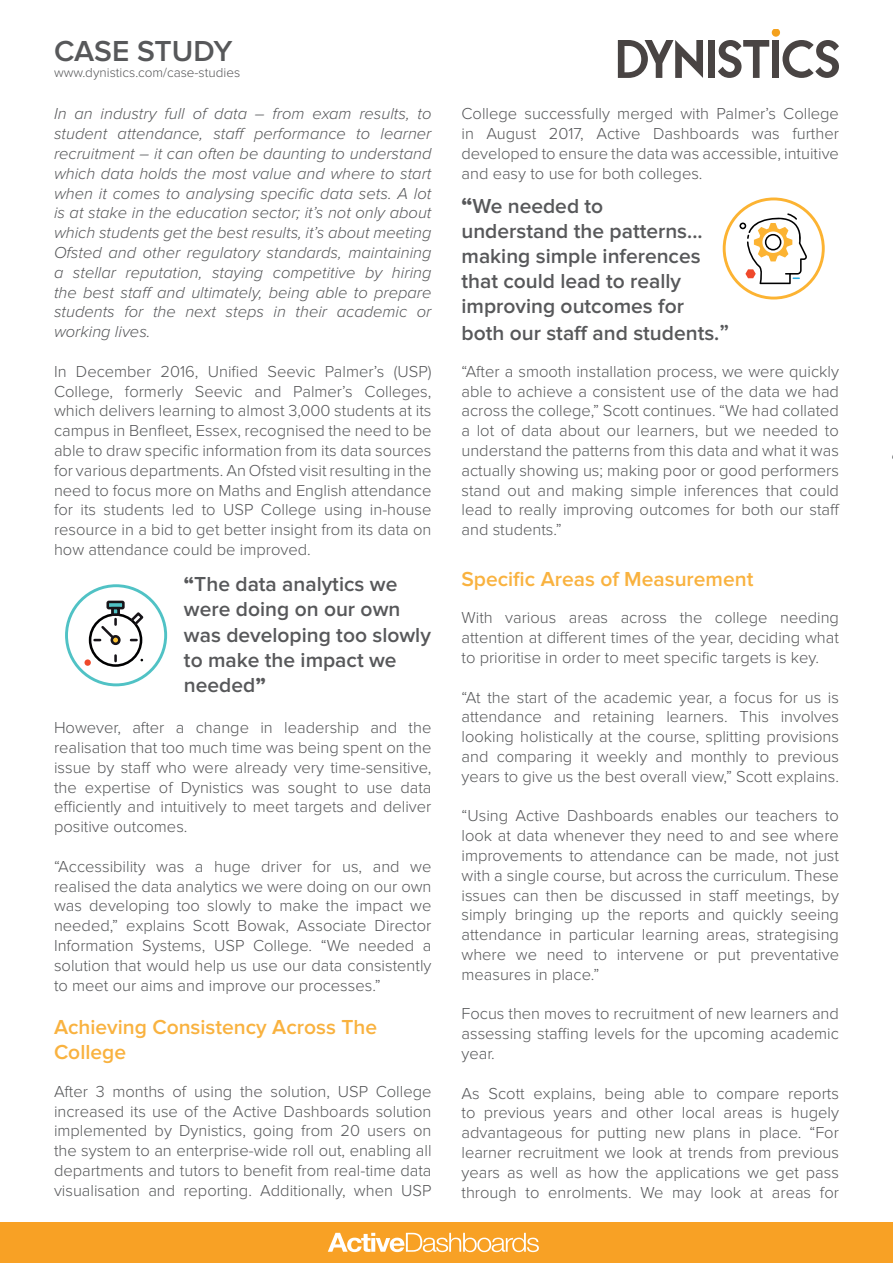
<style>
.page{position:relative;width:893px;height:1263px;background:#fff}
.page>*{position:absolute;margin:0;border:0;box-sizing:border-box;transform-origin:0 0}
.t1{font:600 30px "Proxima Nova";letter-spacing:-.005em;color:#57585a}
.t2{font:600 21px/25.5px "Proxima Nova";color:#57585a}
.t3{font:600 21px/25.2px "Proxima Nova";color:#f9b23f}
.t4{font:300 16.5px/19.8px "Proxima Nova";color:#57585a;text-align:justify}
.t5{font:italic 300 16.5px/19.8px "Proxima Nova";color:#57585a;text-align:justify}
.t6{font:300 13.5px "Proxima Nova";color:#57585a}
.s1{font-family:"Proxima Nova Extrabld";font-weight:400}
.s2{font-family:"Proxima Nova Extrabld";font-weight:400;font-size:22.5px}
.s3{font-size:22.5px}
</style>
<div class="page">
<div style="left:708px;top:40px;width:7px;height:38px;background:#494443"></div>
<svg style="left:618px;top:40px;width:85px;height:38px"></svg>
<svg style="left:718px;top:29px;width:121px;height:49px"></svg>
<svg style="left:65px;top:584px;width:102px;height:102px"></svg>
<div style="left:113px;top:608px;width:6px;height:7px;background:#50c2c5"></div>
<div style="left:111px;top:607px;width:9px;height:9px;border:3px solid #171419"></div>
<svg style="left:723px;top:197px;width:102px;height:102px"></svg>
<div style="left:0;top:1222px;width:893px;height:41px;background:#f8a125"></div>
<svg style="left:328px;top:1233px;width:211px;height:19px"></svg>
<h1 class="t1" style="left:54px;top:34px;width:180px">CASE STUDY</h1>
<p class="t6" style="left:54px;top:65px;width:188px">www.dynistics.com/case-studies</p>
<p class="t5" style="left:54px;top:104px;width:379px">In an industry full of data – from exam results, to student attendance, staff performance to learner recruitment – it can often be daunting to understand which data holds the most value and where to start when it comes to analysing specific data sets. A lot is at stake in the education sector; it’s not only about which students get the best results, it’s about meeting Ofsted and other regulatory standards, maintaining a stellar reputation, staying competitive by hiring the best staff and ultimately, being able to prepare students for the next steps in their academic or working lives.</p>
<p class="t4" style="left:54px;top:362px;width:379px">In December 2016, Unified Seevic Palmer’s (USP)<br>College, formerly Seevic and Palmer’s Colleges, which delivers learning to almost 3,000 students at its campus in Benfleet, Essex, recognised the need to be able to draw specific information from its data sources for various departments. An Ofsted visit resulting in the need to focus more on Maths and English attendance for its students led to USP College using in-house resource in a bid to get better insight from its data on how attendance could be improved.</p>
<p class="t2" style="left:184px;top:572px;width:248px"><span class="s1">“</span>The data analytics we were doing on our own was developing too slowly to make the impact we needed<span class="s1">”</span></p>
<p class="t4" style="left:54px;top:718px;width:379px">However, after a change in leadership and the realisation that too much time was being spent on the issue by staff who were already very time-sensitive, the expertise of Dynistics was sought to use data efficiently and intuitively to meet targets and deliver positive outcomes.</p>
<p class="t4" style="left:54px;top:857px;width:379px">“Accessibility was a huge driver for us, and we realised the data analytics we were doing on our own was developing too slowly to make the impact we needed,” explains Scott Bowak, Associate Director Information Systems, USP College. “We needed a solution that would help us use our data consistently to meet our aims and improve our processes.”</p>
<p class="t3" style="left:54px;top:1015px;width:325px">Achieving Consistency Across The<br>College</p>
<p class="t4" style="left:54px;top:1082px;width:379px">After 3 months of using the solution, USP College increased its use of the Active Dashboards solution implemented by Dynistics, going from 20 users on the system to an enterprise-wide roll out, enabling all departments and tutors to benefit from real-time data visualisation and reporting. Additionally, when USP</p>
<p class="t4" style="left:461px;top:104px;width:379px">College successfully merged with Palmer’s College in August 2017, Active Dashboards was further developed to ensure the data was accessible, intuitive and easy to use for both colleges.</p>
<p class="t2" style="left:461px;top:193px;width:269px"><span class="s2">“</span>We needed to<br>understand the patterns... making simple inferences that could lead to really improving outcomes for both our staff and students.<span class="s3">”</span></p>
<p class="t4" style="left:461px;top:362px;width:380px">“After a smooth installation process, we were quickly able to achieve a consistent use of the data we had across the college,” Scott continues. “We had collated a lot of data about our learners, but we needed to understand the patterns from this data and what it was actually showing us; making poor or good performers stand out and making simple inferences that could lead to really improving outcomes for both our staff and students.”</p>
<p class="t3" style="left:461px;top:566px;width:293px">Specific Areas of Measurement</p>
<p class="t4" style="left:461px;top:608px;width:379px">With various areas across the college needing attention at different times of the year, deciding what to prioritise in order to meet specific targets is key.</p>
<p class="t4" style="left:461px;top:687px;width:379px">“At the start of the academic year, a focus for us is attendance and retaining learners. This involves looking holistically at the course, splitting provisions and comparing it weekly and monthly to previous years to give us the best overall view,” Scott explains.</p>
<p class="t4" style="left:461px;top:806px;width:379px">“Using Active Dashboards enables our teachers to look at data whenever they need to and see where improvements to attendance can be made, not just with a single course, but across the curriculum. These issues can then be discussed in staff meetings, by simply bringing up the reports and quickly seeing attendance in particular learning areas, strategising where we need to intervene or put preventative measures in place.”</p>
<p class="t4" style="left:461px;top:1004px;width:379px">Focus then moves to recruitment of new learners and assessing staffing levels for the upcoming academic year.</p>
<p class="t4" style="left:461px;top:1083px;width:379px">As Scott explains, being able to compare reports to previous years and other local areas is hugely advantageous for putting new plans in place. “For learner recruitment we look at trends from previous years as well as how the applications we get pass through to enrolments. We may look at areas for</p>
</div>
